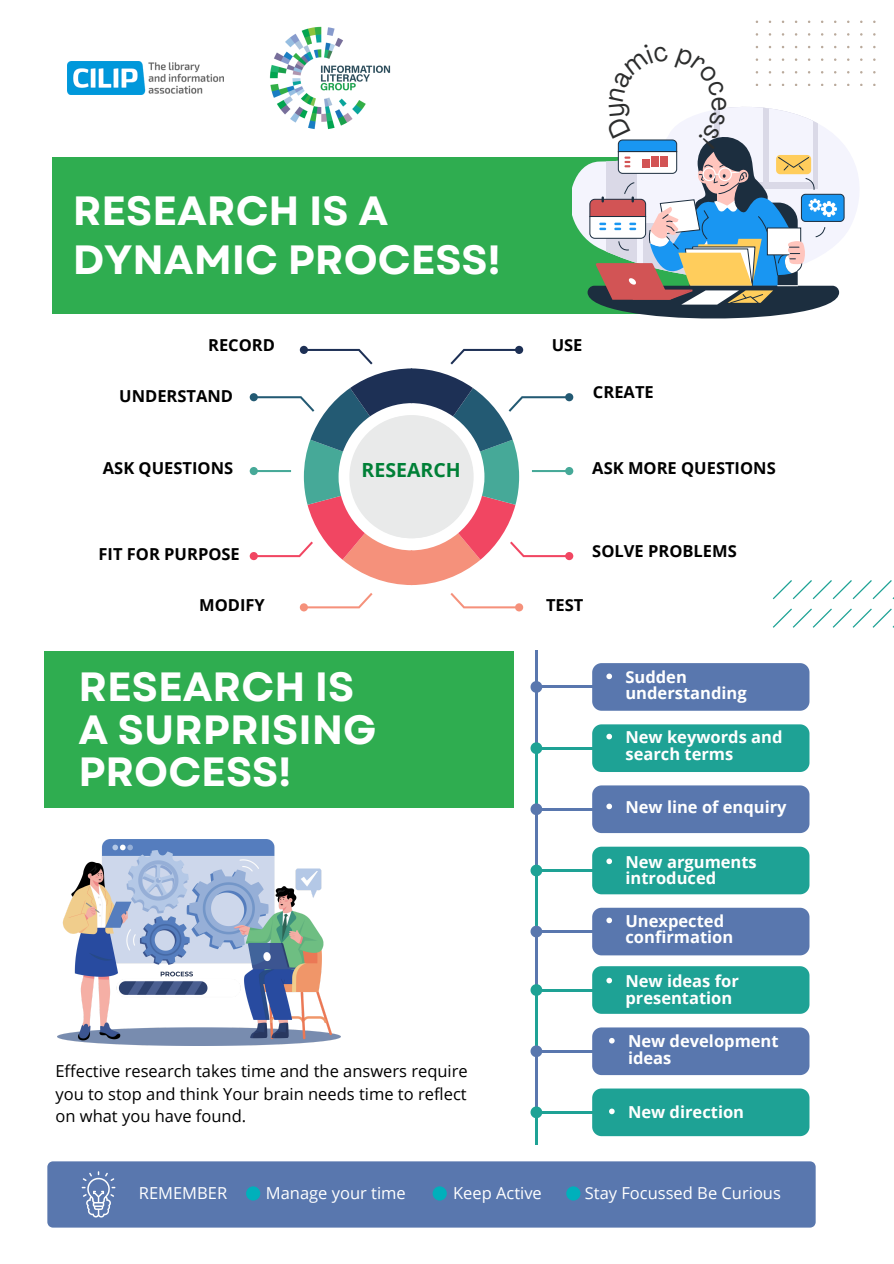
<style>
.page{position:relative;width:894px;height:1264px;background:#fff}
.page>*{position:absolute;margin:0;border:0;box-sizing:border-box;transform-origin:0 0}
.t1{font:700 40.8px/42.8px "Garet";color:#fff}
.t2{font:700 19.5px "Open Sans";color:#008037}
.t3{font:700 16.5px/16.8px "Open Sans";color:#fff}
.t4{font:16.5px/22.5px "Open Sans";color:#000;text-align:justify}
.t5{font:700 16.5px "Open Sans";color:#000}
.t6{font:16.5px "Open Sans";color:#fff}
</style>
<div class="page">
<div style="left:52px;top:157px;width:667px;height:157px;background:#2fad50"></div>
<svg style="left:68px;top:61px;width:73px;height:1px"></svg>
<svg style="left:772px;top:580px;width:121px;height:47px"></svg>
<img style="left:269px;top:26px;width:122px;height:104px">
<img style="left:67px;top:62px;width:157px;height:32px">
<svg style="left:300px;top:593px;width:72px;height:18px"></svg>
<svg style="left:249px;top:346px;width:324px;height:239px"></svg>
<svg style="left:450px;top:593px;width:73px;height:18px"></svg>
<svg style="left:572px;top:165px;width:15px;height:75px"></svg>
<div style="left:44px;top:650px;width:469px;height:157px;background:#2fad50"></div>
<img style="left:58px;top:839px;width:282px;height:206px">
<hr style="left:535px;top:751px;width:2px;height:58px;background:#1ea295">
<svg style="left:530px;top:681px;width:12px;height:11px"></svg>
<hr style="left:535px;top:690px;width:2px;height:58px;background:#5977ae">
<svg style="left:530px;top:742px;width:12px;height:12px"></svg>
<svg style="left:530px;top:803px;width:12px;height:12px"></svg>
<hr style="left:535px;top:812px;width:2px;height:58px;background:#5977ae">
<hr style="left:535px;top:873px;width:2px;height:58px;background:#1ea295">
<svg style="left:530px;top:864px;width:12px;height:12px"></svg>
<hr style="left:540px;top:685px;width:58px;height:3px;background:#5977ae">
<hr style="left:540px;top:746px;width:58px;height:3px;background:#1ea295">
<hr style="left:540px;top:808px;width:58px;height:2px;background:#5977ae">
<hr style="left:540px;top:869px;width:58px;height:2px;background:#1ea295">
<hr style="left:535px;top:650px;width:2px;height:40px;background:#5977ae">
<svg style="left:530px;top:925px;width:12px;height:12px"></svg>
<hr style="left:540px;top:930px;width:58px;height:2px;background:#5977ae">
<hr style="left:535px;top:931px;width:2px;height:58px;background:#5977ae">
<svg style="left:530px;top:984px;width:12px;height:11px"></svg>
<hr style="left:535px;top:993px;width:2px;height:58px;background:#1ea295">
<hr style="left:535px;top:1054px;width:2px;height:58px;background:#5977ae">
<svg style="left:530px;top:1045px;width:12px;height:12px"></svg>
<hr style="left:540px;top:988px;width:58px;height:3px;background:#1ea295">
<hr style="left:540px;top:1049px;width:58px;height:3px;background:#5977ae">
<svg style="left:530px;top:1106px;width:12px;height:12px"></svg>
<hr style="left:540px;top:1110px;width:58px;height:3px;background:#1ea295">
<hr style="left:535px;top:1112px;width:2px;height:31px;background:#1ea295">
<div style="left:592px;top:724px;width:217px;height:48px;background:#1ea295"></div>
<div style="left:592px;top:785px;width:217px;height:48px;background:#5977ae"></div>
<div style="left:592px;top:846px;width:217px;height:48px;background:#1ea295"></div>
<div style="left:592px;top:907px;width:217px;height:48px;background:#5977ae"></div>
<div style="left:592px;top:966px;width:217px;height:47px;background:#1ea295"></div>
<div style="left:592px;top:1027px;width:217px;height:48px;background:#5977ae"></div>
<div style="left:592px;top:1088px;width:217px;height:48px;background:#1ea295"></div>
<div style="left:592px;top:663px;width:217px;height:47px;background:#5977ae"></div>
<div style="left:47px;top:1161px;width:768px;height:66px;background:#5977ae"></div>
<svg style="left:82px;top:1171px;width:33px;height:46px;background:#7c94bf"></svg>
<div style="left:246px;top:1186px;width:14px;height:14px;background:#00b0bb;border-radius:50%"></div>
<div style="left:432px;top:1186px;width:14px;height:14px;background:#00b0bb;border-radius:50%"></div>
<div style="left:566px;top:1186px;width:14px;height:14px;background:#00b0bb;border-radius:50%"></div>
<svg style="left:587px;top:21px;width:288px;height:298px"></svg>
<p class="t1" style="left:73px;top:186px;width:429px;line-height:49.5px">RESEARCH IS A<br>DYNAMIC PROCESS!</p>
<p class="t5" style="left:208px;top:334px;width:68px">RECORD</p>
<p class="t5" style="left:119px;top:384px;width:115px">UNDERSTAND</p>
<p class="t5" style="left:551px;top:334px;width:32px">USE</p>
<p class="t5" style="left:592px;top:380px;width:62px">CREATE</p>
<h1 class="t5" style="left:103px;top:457px;width:132px">ASK QUESTIONS</h1>
<p class="t2" style="left:361px;top:456px;width:101px">RESEARCH</p>
<p class="t5" style="left:592px;top:457px;width:185px">ASK MORE QUESTIONS</p>
<p class="t5" style="left:98px;top:542px;width:143px">FIT FOR PURPOSE</p>
<p class="t5" style="left:592px;top:539px;width:146px">SOLVE PROBLEMS</p>
<p class="t5" style="left:199px;top:594px;width:67px">MODIFY</p>
<p class="t1" style="left:78px;top:665px;width:299px">RESEARCH IS<br>A SURPRISING<br>PROCESS!</p>
<p class="t4" style="left:55px;top:1059px;width:414px">Effective research takes time and the answers require you to stop and think Your brain needs time to reflect on what you have found.</p>
<p class="t5" style="left:546px;top:594px;width:39px">TEST</p>
<p class="t3" style="left:625px;top:667px;width:123px">Sudden understanding</p>
<p class="t3" style="left:625px;top:728px;width:158px">New keywords and search terms</p>
<p class="t3" style="left:625px;top:797px;width:163px">New line of enquiry</p>
<p class="t3" style="left:625px;top:852px;width:133px">New arguments introduced</p>
<p class="t3" style="left:625px;top:911px;width:109px">Unexpected confirmation</p>
<p class="t3" style="left:625px;top:971px;width:115px">New ideas for presentation</p>
<p class="t3" style="left:628px;top:1032px;width:152px">New development ideas</p>
<p class="t3" style="left:628px;top:1102px;width:117px">New direction</p>
<p class="t6" style="left:139px;top:1181px;width:90px">REMEMBER</p>
<p class="t6" style="left:266px;top:1181px;width:141px">Manage your time</p>
<p class="t6" style="left:453px;top:1181px;width:90px">Keep Active</p>
<p class="t6" style="left:584px;top:1181px;width:198px">Stay Focussed Be Curious</p>
</div>
